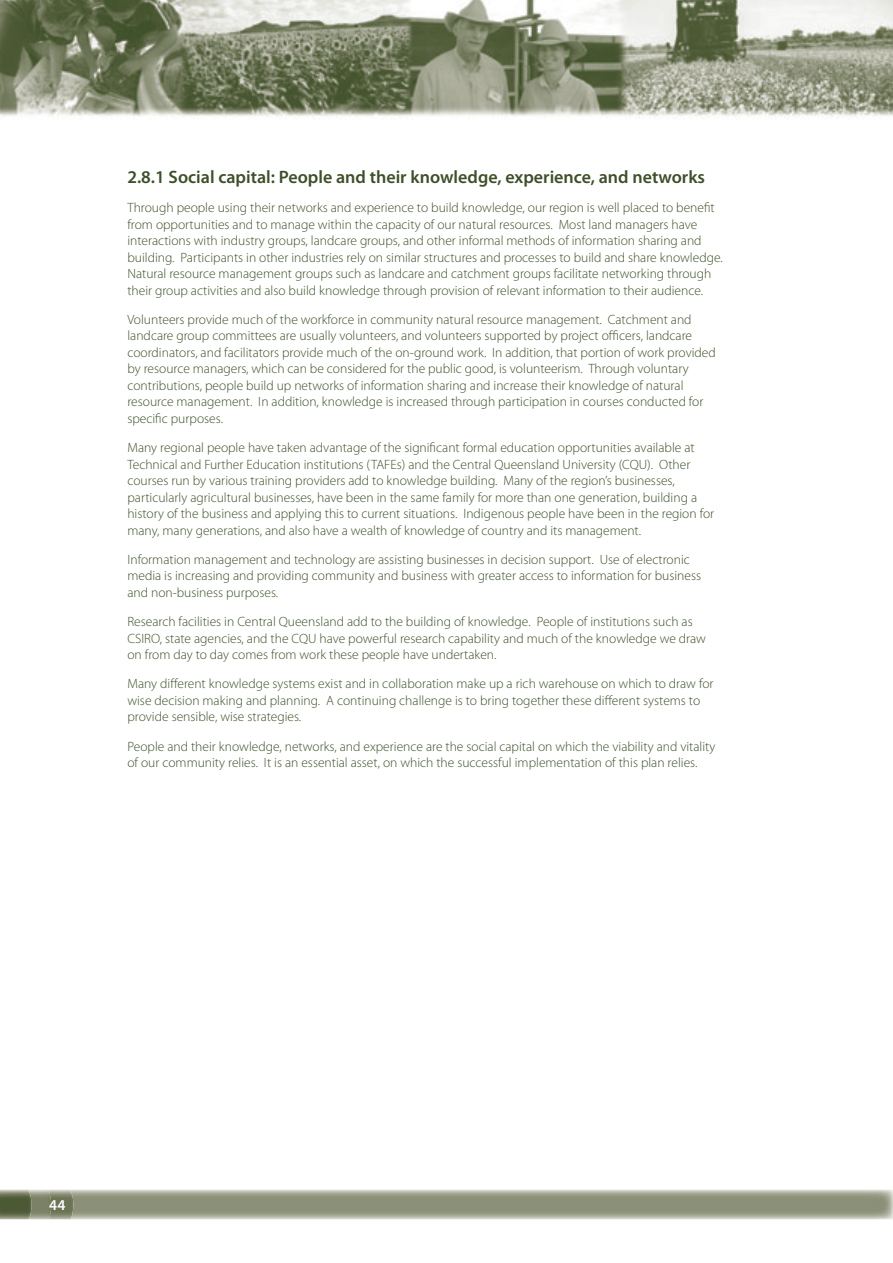
<style>
.page{position:relative;width:893px;height:1263px;background:#fff}
.page>*{position:absolute;margin:0;border:0;box-sizing:border-box;transform-origin:0 0}
.t1{font:600 18px "Myriad Pro";color:#3d4f28}
.t2{font:600 15px "Myriad Pro";color:#fff}
.t3{font:300 13.5px/16.5px "Myriad Pro";color:#3d4f28}
</style>
<div class="page">
<img style="left:0;top:0;width:892px;height:119px">
<img style="left:51px;top:1190px;width:22px;height:29px">
<img style="left:32px;top:1190px;width:19px;height:29px">
<img style="left:0;top:1190px;width:32px;height:29px">
<h1 class="t1" style="left:127px;top:170px;width:579px">2.8.1 Social capital: People and their knowledge, experience, and networks</h1>
<p class="t3" style="left:127px;top:200px;width:597px">Through people using their networks and experience to build knowledge, our region is well placed to benefit from opportunities and to manage within the capacity of our natural resources. Most land managers have interactions with industry groups, landcare groups, and other informal methods of information sharing and building. Participants in other industries rely on similar structures and processes to build and share knowledge.<br>Natural resource management groups such as landcare and catchment groups facilitate networking through their group activities and also build knowledge through provision of relevant information to their audience.</p>
<p class="t3" style="left:127px;top:312px;width:590px">Volunteers provide much of the workforce in community natural resource management. Catchment and landcare group committees are usually volunteers, and volunteers supported by project officers, landcare coordinators, and facilitators provide much of the on-ground work. In addition, that portion of work provided by resource managers, which can be considered for the public good, is volunteerism. Through voluntary contributions, people build up networks of information sharing and increase their knowledge of natural resource management. In addition, knowledge is increased through participation in courses conducted for specific purposes.</p>
<p class="t3" style="left:127px;top:440px;width:588px">Many regional people have taken advantage of the significant formal education opportunities available at Technical and Further Education institutions (TAFEs) and the Central Queensland University (CQU). Other courses run by various training providers add to knowledge building. Many of the region’s businesses, particularly agricultural businesses, have been in the same family for more than one generation, building a history of the business and applying this to current situations. Indigenous people have been in the region for many, many generations, and also have a wealth of knowledge of country and its management.</p>
<p class="t3" style="left:127px;top:552px;width:575px">Information management and technology are assisting businesses in decision support. Use of electronic media is increasing and providing community and business with greater access to information for business and non-business purposes.</p>
<p class="t3" style="left:127px;top:614px;width:580px">Research facilities in Central Queensland add to the building of knowledge. People of institutions such as<br>CSIRO, state agencies, and the CQU have powerful research capability and much of the knowledge we draw on from day to day comes from work these people have undertaken.</p>
<p class="t3" style="left:127px;top:676px;width:587px">Many different knowledge systems exist and in collaboration make up a rich warehouse on which to draw for wise decision making and planning. A continuing challenge is to bring together these different systems to provide sensible, wise strategies.</p>
<p class="t3" style="left:127px;top:738px;width:589px">People and their knowledge, networks, and experience are the social capital on which the viability and vitality of our community relies. It is an essential asset, on which the successful implementation of this plan relies.</p>
<p class="t2" style="left:49px;top:1200px;width:18px">44</p>
</div>
